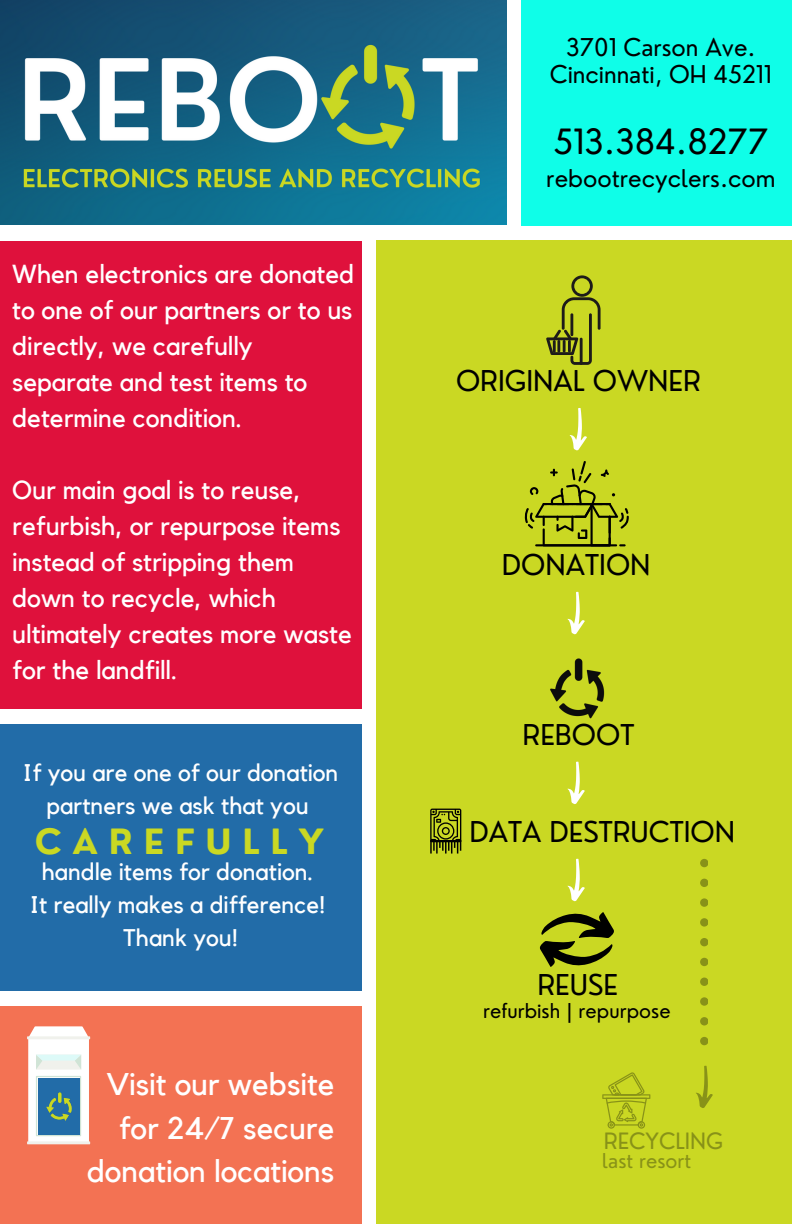
<style>
.page{position:relative;width:792px;height:1224px;background:#fff}
.page>*{position:absolute;margin:0;border:0;box-sizing:border-box;transform-origin:0 0}
.t1{font:34px "Nourd";color:#000}
.t2{font:700 34px "Nourd";letter-spacing:.315em;color:#cad823}
.t3{font:31.2px/43.6px "Kollektif";color:#fff;text-align:right}
.t4{font:28px "Nourd";color:#000}
.t5{font:26px/36px "Kollektif";color:#fff}
.t6{font:24px/33px "Kollektif";color:#fff;text-align:center}
.t7{font:24px/27px "Nourd";color:#000;text-align:center}
.t8{font:22px "Nourd";color:#889218}
.t9{font:20px "Nourd";color:#000}
.t10{font:20px "Nourd";color:#889218}
</style>
<div class="page">
<div style="left:521px;top:0;width:271px;height:225px;background:#0ffee8"></div>
<div style="left:0;top:725px;width:361px;height:266px;background:#226ca8"></div>
<div style="left:0;top:1006px;width:361px;height:218px;background:#f37253"></div>
<div style="left:0;top:241px;width:361px;height:468px;background:#df113c"></div>
<div style="left:377px;top:240px;width:415px;height:984px;background:#cad823"></div>
<img style="left:0;top:0;width:507px;height:225px">
<svg style="left:430px;top:809px;width:31px;height:45px"></svg>
<svg style="left:570px;top:408px;width:17px;height:43px"></svg>
<svg style="left:567px;top:592px;width:18px;height:43px"></svg>
<svg style="left:602px;top:1094px;width:48px;height:5px"></svg>
<hr style="left:604px;top:1096px;width:45px;height:2px;background:#889218">
<svg style="left:606px;top:1072px;width:41px;height:56px"></svg>
<svg style="left:546px;top:275px;width:55px;height:90px"></svg>
<hr style="left:580px;top:338px;width:3px;height:27px;background:#1d1b19">
<img style="left:550px;top:658px;width:55px;height:61px">
<svg style="left:524px;top:461px;width:105px;height:85px"></svg>
<svg style="left:540px;top:912px;width:74px;height:54px"></svg>
<svg style="left:567px;top:762px;width:18px;height:42px"></svg>
<svg style="left:567px;top:859px;width:18px;height:43px"></svg>
<svg style="left:696px;top:1066px;width:17px;height:42px"></svg>
<div style="left:700px;top:859px;width:8px;height:8px;background:#889218;border-radius:50%"></div>
<div style="left:700px;top:879px;width:8px;height:8px;background:#889218;border-radius:50%"></div>
<div style="left:700px;top:898px;width:8px;height:9px;background:#889218;border-radius:50%"></div>
<div style="left:700px;top:918px;width:8px;height:9px;background:#889218;border-radius:50%"></div>
<div style="left:700px;top:938px;width:8px;height:8px;background:#889218;border-radius:50%"></div>
<div style="left:700px;top:958px;width:8px;height:8px;background:#889218;border-radius:50%"></div>
<div style="left:700px;top:978px;width:8px;height:8px;background:#889218;border-radius:50%"></div>
<div style="left:700px;top:997px;width:8px;height:9px;background:#889218;border-radius:50%"></div>
<div style="left:700px;top:1017px;width:8px;height:8px;background:#889218;border-radius:50%"></div>
<div style="left:700px;top:1037px;width:8px;height:8px;background:#889218;border-radius:50%"></div>
<svg style="left:27px;top:1026px;width:63px;height:118px"></svg>
<div style="left:38px;top:1078px;width:41px;height:56px;background:#226ca8"></div>
<img style="left:46px;top:1092px;width:26px;height:29px">
<p class="t5" style="left:12px;top:256px;width:344px">When electronics are donated to one of our partners or to us directly, we carefully separate and test items to determine condition.</p>
<h3 class="t5" style="left:12px;top:472px;width:341px">Our main goal is to reuse, refurbish, or repurpose items instead of stripping them down to recycle, which ultimately creates more waste for the landfill.</h3>
<p class="t6" style="left:23px;top:757px;width:317px">If you are one of our donation partners we ask that you</p>
<h3 class="t2" style="left:35px;top:820px;width:291px">CAREFULLY</h3>
<p class="t6" style="left:30px;top:856px;width:297px">handle items for donation.<br>It really makes a difference!<br>Thank you!</p>
<h2 class="t3" style="left:87px;top:1064px;width:249px">Visit our website for 24/7 secure donation locations</h2>
<h3 class="t7" style="left:550px;top:34px;width:223px">3701 Carson Ave.<br>Cincinnati, OH 45211</h3>
<p class="t1" style="left:553px;top:120px;width:216px">513.384.8277</p>
<p class="t7" style="left:546px;top:164px;width:231px">rebootrecyclers.com</p>
<h4 class="t4" style="left:456px;top:363px;width:246px">ORIGINAL OWNER</h4>
<h6 class="t4" style="left:502px;top:547px;width:150px">DONATION</h6>
<h6 class="t4" style="left:523px;top:717px;width:113px">REBOOT</h6>
<p class="t4" style="left:469px;top:814px;width:267px">DATA DESTRUCTION</p>
<h1 class="t4" style="left:537px;top:967px;width:82px">REUSE</h1>
<p class="t9" style="left:483px;top:998px;width:189px">refurbish | repurpose</p>
<h6 class="t8" style="left:604px;top:1127px;width:121px">RECYCLING</h6>
<h6 class="t10" style="left:602px;top:1148px;width:91px">last resort</h6>
</div>
